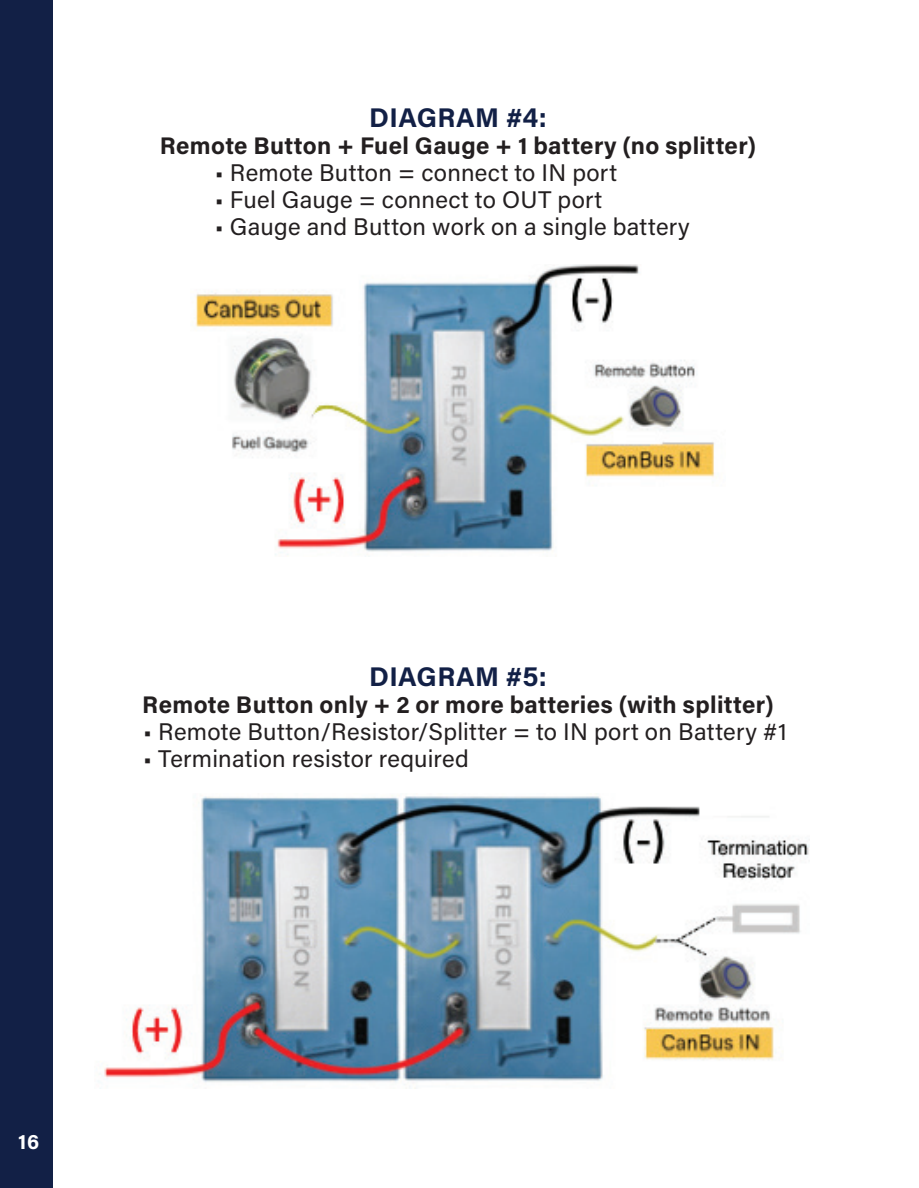
<style>
.page{position:relative;width:919px;height:1188px;background:#fff}
.page>*{position:absolute;margin:0;border:0;box-sizing:border-box;transform-origin:0 0}
.t1{font:700 27px "Acumin Pro";letter-spacing:.015em;color:#122046}
.t2{font:24px "Acumin Pro";letter-spacing:.01em;color:#231f20}
.t3{font:700 24px "Acumin Pro";letter-spacing:.015em;color:#231f20}
.t4{font:700 21px "Acumin Pro";color:#fff}
</style>
<div class="page">
<img style="left:195px;top:265px;width:519px;height:290px">
<img style="left:98px;top:796px;width:711px;height:289px">
<div style="left:0;top:0;width:53px;height:1187px;background:#122046"></div>
<p class="t1" style="left:369px;top:98px;width:179px">DIAGRAM #4:</p>
<p class="t3" style="left:160px;top:128px;width:597px">Remote Button + Fuel Gauge + 1 battery (no splitter)</p>
<p class="t2" style="left:215px;top:156px;width:403px">• Remote Button = connect to IN port</p>
<p class="t2" style="left:215px;top:183px;width:389px">• Fuel Gauge = connect to OUT port</p>
<p class="t2" style="left:215px;top:210px;width:476px">• Gauge and Button work on a single battery</p>
<p class="t1" style="left:369px;top:657px;width:179px">DIAGRAM #5:</p>
<p class="t3" style="left:142px;top:687px;width:632px">Remote Button only + 2 or more batteries (with splitter)</p>
<p class="t2" style="left:143px;top:714px;width:645px">• Remote Button/Resistor/Splitter = to IN port on Battery #1</p>
<p class="t2" style="left:143px;top:741px;width:327px">• Termination resistor required</p>
<p class="t4" style="left:18px;top:1126px;width:23px">16</p>
</div>
